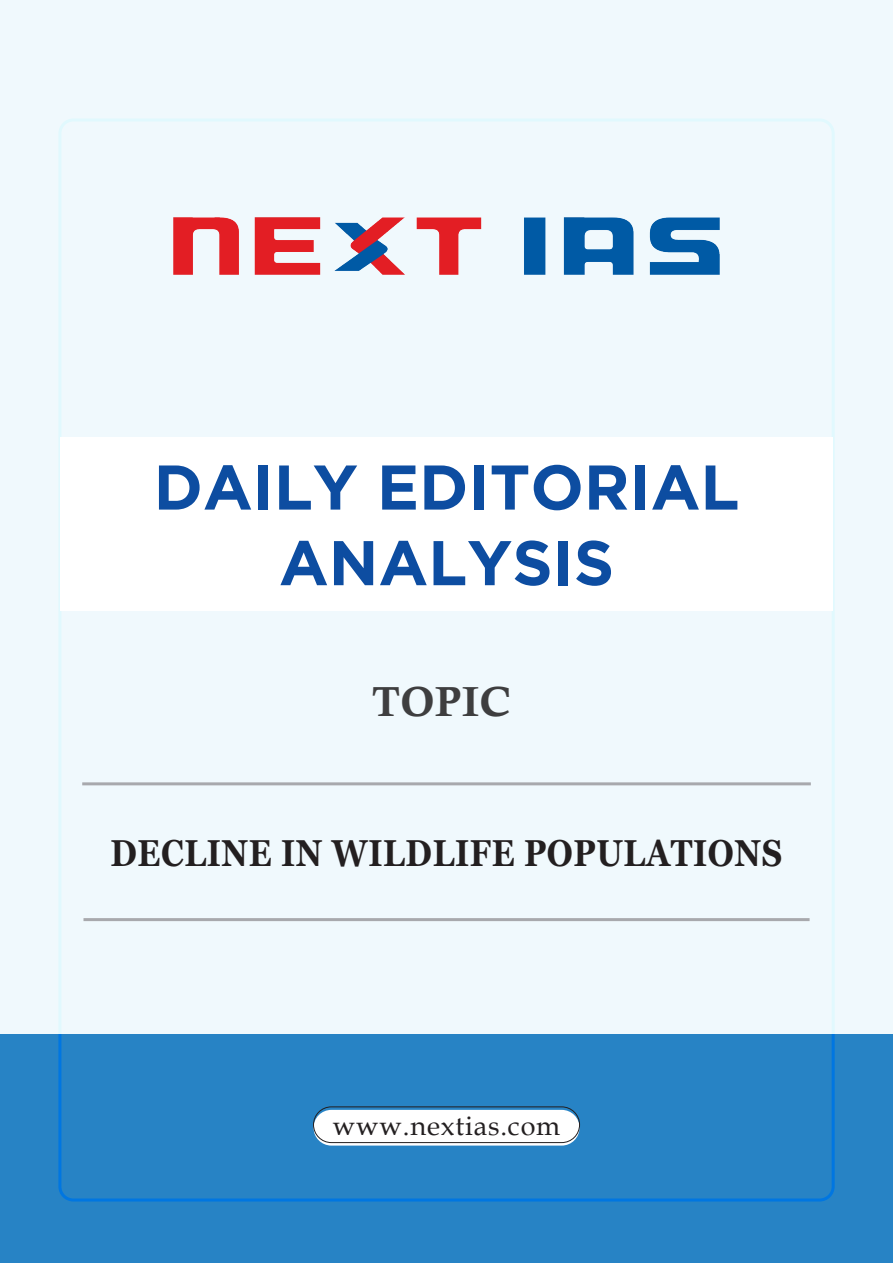
<style>
.page{position:relative;width:893px;height:1263px;background:#f0f9fd}
.page>*{position:absolute;margin:0;border:0;box-sizing:border-box;transform-origin:0 0}
.t1{font:700 63px/75.6px "Gotham";color:#0d4da1;text-align:center}
.t2{font:42px "Calis MT Bol";letter-spacing:.02em;color:#3e3e3f}
.t3{font:700 37.5px "Georgia";letter-spacing:.02em;color:#231f20;scale:.85 1}
.t4{font:27px "Book Antiqua";letter-spacing:.03em;color:#231f20}
</style>
<div class="page">
<img style="left:173px;top:217px;width:547px;height:57px">
<div style="left:0;top:1034px;width:893px;height:229px;background:#2783c5"></div>
<div style="left:60px;top:438px;width:773px;height:173px;background:#fff"></div>
<div style="left:313px;top:1110px;width:267px;height:35px;background:#fff;border-radius:18px"></div>
<div style="left:313px;top:1106px;width:267px;height:37px;border:1px solid #231f20;border-radius:18px"></div>
<hr style="left:83px;top:918px;width:727px;height:3px;background:#a8a9ad">
<hr style="left:82px;top:782px;width:729px;height:3px;background:#a8a9ad">
<p class="t1" style="left:154px;top:448px;width:587px">DAILY EDITORIAL<br>ANALYSIS</p>
<p class="t2" style="left:372px;top:678px;width:141px">TOPIC</p>
<p class="t3" style="left:110px;top:829px;width:792px">DECLINE IN WILDLIFE POPULATIONS</p>
<p class="t4" style="left:333px;top:1106px;width:229px">www.nextias.com</p>
</div>
